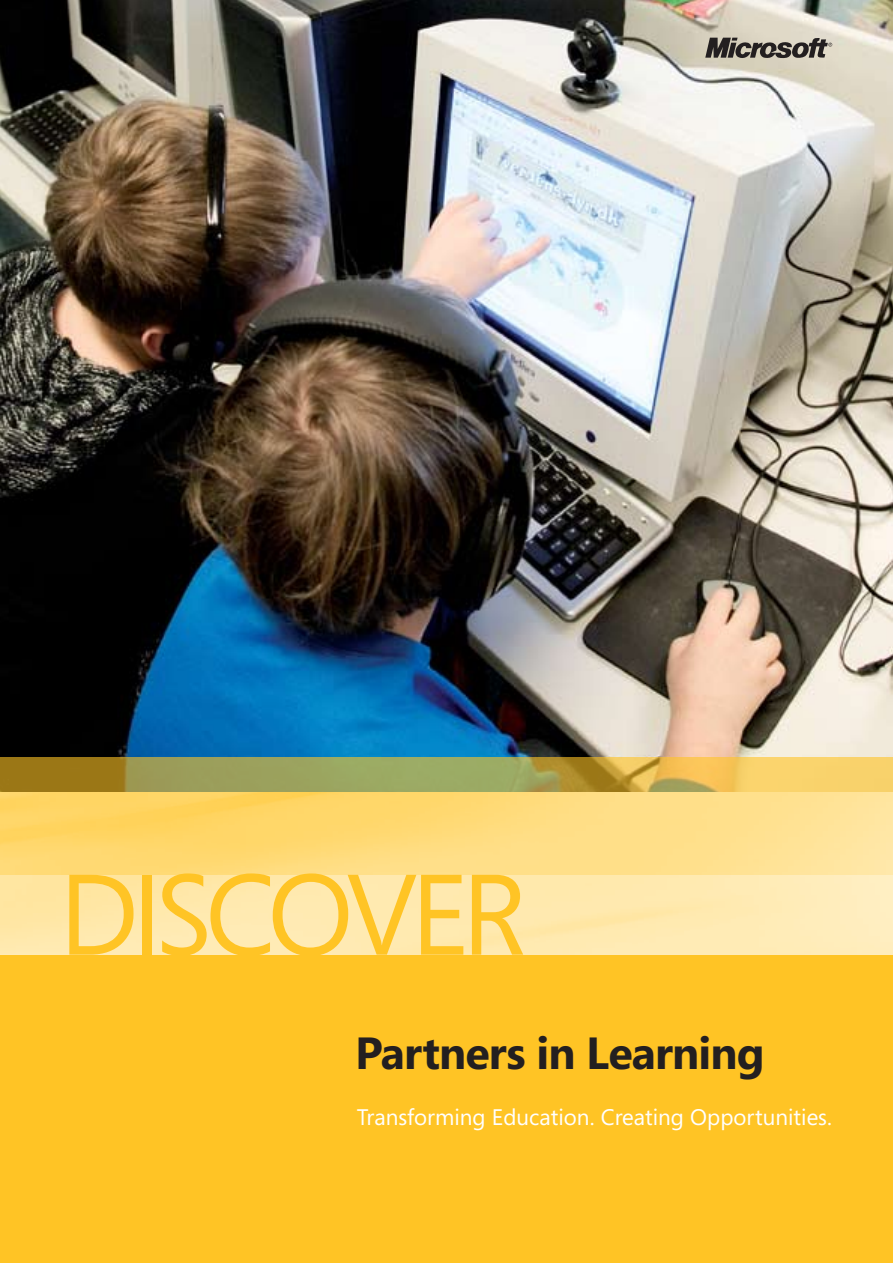
<style>
.page{position:relative;width:893px;height:1263px;background:#fff}
.page>*{position:absolute;margin:0;border:0;box-sizing:border-box;transform-origin:0 0}
.t1{font:114px "Segoe";letter-spacing:-.06em;color:#ffc425}
.t2{font:700 45px "Segoe";letter-spacing:-.02em;color:#231f20}
.t3{font:22.5px "Segoe";color:#fff}
</style>
<div class="page">
<img style="left:0;top:0;width:893px;height:757px">
<svg style="left:0;top:757px;width:893px;height:35px;background:#b6a651"></svg>
<div style="left:0;top:954px;width:893px;height:309px;background:#ffc425"></div>
<div style="left:0;top:874px;width:893px;height:80px;background:linear-gradient(to right,#ffe7a7,#ffecb8)"></div>
<svg style="left:0;top:792px;width:893px;height:82px;background:#ffdb7c"></svg>
<svg style="left:705px;top:38px;width:127px;height:22px;background:#7e7970"></svg>
<h1 class="t1" style="left:59px;top:836px;width:470px">Discover</h1>
<h2 class="t2" style="left:355px;top:1021px;width:411px">Partners in Learning</h2>
<p class="t3" style="left:357px;top:1102px;width:477px">Transforming Education. Creating Opportunities.</p>
</div>
